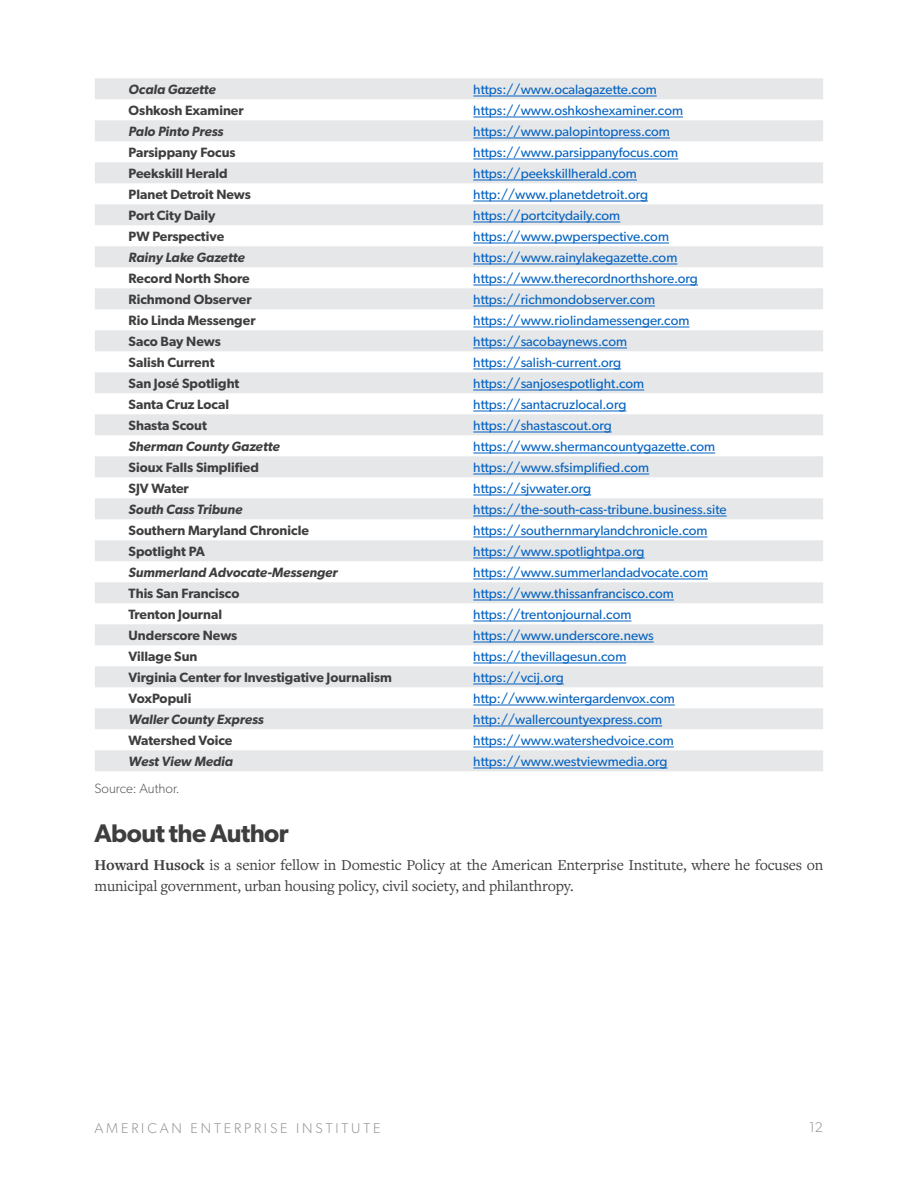
<style>
.page{position:relative;width:918px;height:1188px;background:#fff}
.page>*{position:absolute;margin:0;border:0;box-sizing:border-box;transform-origin:0 0}
.Aobut_the_Autor_title{font:600 25.5px "Gibson";letter-spacing:-.02em;color:#3e3e3f}
.About_the_Author_text{font:15.75px/21px "Freight Text Pro";letter-spacing:-.01em;color:#3e3e3f}
.t1{font:300 14.25px "Gibson";letter-spacing:.2em;color:#939598}
.t2{font:13.5px "Gibson";color:#0563c1}
.t3{font:600 13.5px "Gibson";color:#3e3e3f}
.t4{font:italic 600 13.5px "Gibson";color:#3e3e3f}
.Table_Source_or_Note_no_rule_before{font:300 13.5px "Gibson";color:#545557}
.s1{font-weight:700}
</style>
<div class="page">
<svg style="left:95px;top:78px;width:728px;height:693px;fill:#edeeef"></svg>
<svg style="left:95px;top:246px;width:728px;height:483px;fill:#e6e7e9"></svg>
<hr style="left:473px;top:96px;width:184px;height:1px;background:#0563c1">
<hr style="left:473px;top:117px;width:210px;height:1px;background:#0563c1">
<hr style="left:473px;top:138px;width:197px;height:1px;background:#0563c1">
<hr style="left:473px;top:159px;width:205px;height:1px;background:#0563c1">
<hr style="left:473px;top:180px;width:164px;height:1px;background:#0563c1">
<hr style="left:473px;top:201px;width:175px;height:1px;background:#0563c1">
<hr style="left:473px;top:222px;width:147px;height:1px;background:#0563c1">
<hr style="left:473px;top:243px;width:196px;height:1px;background:#0563c1">
<hr style="left:473px;top:264px;width:204px;height:1px;background:#0563c1">
<hr style="left:473px;top:285px;width:225px;height:1px;background:#0563c1">
<hr style="left:473px;top:306px;width:182px;height:1px;background:#0563c1">
<hr style="left:473px;top:327px;width:216px;height:1px;background:#0563c1">
<hr style="left:473px;top:348px;width:154px;height:1px;background:#0563c1">
<hr style="left:473px;top:369px;width:148px;height:1px;background:#0563c1">
<hr style="left:473px;top:390px;width:171px;height:1px;background:#0563c1">
<hr style="left:473px;top:411px;width:153px;height:1px;background:#0563c1">
<hr style="left:473px;top:432px;width:139px;height:1px;background:#0563c1">
<hr style="left:473px;top:453px;width:242px;height:1px;background:#0563c1">
<hr style="left:473px;top:474px;width:176px;height:1px;background:#0563c1">
<hr style="left:473px;top:495px;width:118px;height:1px;background:#0563c1">
<hr style="left:473px;top:516px;width:254px;height:1px;background:#0563c1">
<hr style="left:473px;top:537px;width:235px;height:1px;background:#0563c1">
<hr style="left:473px;top:558px;width:172px;height:1px;background:#0563c1">
<hr style="left:473px;top:579px;width:235px;height:1px;background:#0563c1">
<hr style="left:473px;top:600px;width:201px;height:1px;background:#0563c1">
<hr style="left:473px;top:621px;width:158px;height:1px;background:#0563c1">
<hr style="left:473px;top:642px;width:181px;height:1px;background:#0563c1">
<hr style="left:473px;top:663px;width:153px;height:1px;background:#0563c1">
<hr style="left:473px;top:684px;width:91px;height:1px;background:#0563c1">
<hr style="left:473px;top:705px;width:202px;height:1px;background:#0563c1">
<hr style="left:473px;top:726px;width:189px;height:1px;background:#0563c1">
<hr style="left:473px;top:747px;width:201px;height:1px;background:#0563c1">
<hr style="left:473px;top:768px;width:195px;height:1px;background:#0563c1">
<p class="t4" style="left:129px;top:81px;width:89px">Ocala Gazette</p>
<p class="t2" style="left:473px;top:81px;width:185px">https://www.ocalagazette.com</p>
<p class="t3" style="left:129px;top:102px;width:117px">Oshkosh Examiner</p>
<p class="t2" style="left:473px;top:102px;width:211px">https://www.oshkoshexaminer.com</p>
<p class="t4" style="left:129px;top:123px;width:96px">Palo Pinto Press</p>
<p class="t2" style="left:473px;top:123px;width:198px">https://www.palopintopress.com</p>
<p class="t3" style="left:129px;top:144px;width:109px">Parsippany Focus</p>
<p class="t2" style="left:473px;top:144px;width:207px">https://www.parsippanyfocus.com</p>
<p class="t3" style="left:129px;top:165px;width:100px">Peekskill Herald</p>
<p class="t2" style="left:473px;top:165px;width:165px">https://peekskillherald.com</p>
<p class="t3" style="left:129px;top:186px;width:124px">Planet Detroit News</p>
<p class="t2" style="left:473px;top:186px;width:176px">http://www.planetdetroit.org</p>
<p class="t3" style="left:129px;top:207px;width:88px">Port City Daily</p>
<p class="t2" style="left:473px;top:207px;width:149px">https://portcitydaily.com</p>
<p class="t3" style="left:129px;top:228px;width:97px">PW Perspective</p>
<p class="t2" style="left:473px;top:228px;width:197px">https://www.pwperspective.com</p>
<p class="t4" style="left:129px;top:249px;width:118px">Rainy Lake Gazette</p>
<p class="t2" style="left:473px;top:249px;width:206px">https://www.rainylakegazette.com</p>
<p class="t3" style="left:129px;top:270px;width:123px">Record North Shore</p>
<p class="t2" style="left:473px;top:270px;width:226px">https://www.therecordnorthshore.org</p>
<p class="t3" style="left:129px;top:291px;width:125px">Richmond Observer</p>
<p class="t2" style="left:473px;top:291px;width:183px">https://richmondobserver.com</p>
<p class="t3" style="left:129px;top:312px;width:128px">Rio Linda Messenger</p>
<p class="t2" style="left:473px;top:312px;width:218px">https://www.riolindamessenger.com</p>
<p class="t3" style="left:129px;top:333px;width:94px">Saco Bay News</p>
<p class="t2" style="left:473px;top:333px;width:155px">https://sacobaynews.com</p>
<p class="t3" style="left:129px;top:354px;width:87px">Salish Current</p>
<p class="t2" style="left:473px;top:354px;width:149px">https://salish-current.org</p>
<p class="t3" style="left:129px;top:375px;width:112px">San José Spotlight</p>
<p class="t2" style="left:473px;top:375px;width:173px">https://sanjosespotlight.com</p>
<p class="t3" style="left:129px;top:396px;width:102px">Santa Cruz Local</p>
<p class="t2" style="left:473px;top:396px;width:155px">https://santacruzlocal.org</p>
<p class="t3" style="left:129px;top:417px;width:80px">Shasta Scout</p>
<p class="t2" style="left:473px;top:417px;width:140px">https://shastascout.org</p>
<p class="t4" style="left:129px;top:438px;width:153px">Sherman County Gazette</p>
<p class="t2" style="left:473px;top:438px;width:243px">https://www.shermancountygazette.com</p>
<p class="t3" style="left:129px;top:459px;width:132px">Sioux Falls Simplified</p>
<p class="t2" style="left:473px;top:459px;width:177px">https://www.sfsimplified.com</p>
<p class="t3" style="left:129px;top:480px;width:62px">SJV Water</p>
<p class="t2" style="left:473px;top:480px;width:119px">https://sjvwater.org</p>
<p class="t4" style="left:129px;top:501px;width:115px">South Cass Tribune</p>
<p class="t2" style="left:473px;top:501px;width:255px">https://the-south-cass-tribune.business.site</p>
<p class="t3" style="left:129px;top:522px;width:182px">Southern Maryland Chronicle</p>
<p class="t2" style="left:473px;top:522px;width:236px">https://southernmarylandchronicle.com</p>
<p class="t3" style="left:129px;top:543px;width:78px">Spotlight PA</p>
<p class="t2" style="left:473px;top:543px;width:173px">https://www.spotlightpa.org</p>
<p class="t4" style="left:129px;top:564px;width:211px">Summerland Advocate-Messenger</p>
<p class="t2" style="left:473px;top:564px;width:236px">https://www.summerlandadvocate.com</p>
<p class="t3" style="left:129px;top:585px;width:112px">This San Francisco</p>
<p class="t2" style="left:473px;top:585px;width:202px">https://www.thissanfrancisco.com</p>
<p class="t3" style="left:129px;top:606px;width:95px">Trenton Journal</p>
<p class="t2" style="left:473px;top:606px;width:160px">https://trentonjournal.com</p>
<p class="t3" style="left:129px;top:627px;width:110px">Underscore News</p>
<p class="t2" style="left:473px;top:627px;width:182px">https://www.underscore.news</p>
<p class="t3" style="left:129px;top:648px;width:70px">Village Sun</p>
<p class="t2" style="left:473px;top:648px;width:155px">https://thevillagesun.com</p>
<p class="t3" style="left:129px;top:669px;width:265px">Virginia Center for Investigative Journalism</p>
<p class="t2" style="left:473px;top:669px;width:92px">https://vcij.org</p>
<p class="t3" style="left:129px;top:690px;width:64px">VoxPopuli</p>
<p class="t2" style="left:473px;top:690px;width:203px">http://www.wintergardenvox.com</p>
<p class="t4" style="left:129px;top:711px;width:137px">Waller County Express</p>
<p class="t2" style="left:473px;top:711px;width:190px">http://wallercountyexpress.com</p>
<p class="t3" style="left:129px;top:732px;width:105px">Watershed Voice</p>
<p class="t2" style="left:473px;top:732px;width:202px">https://www.watershedvoice.com</p>
<p class="t4" style="left:129px;top:753px;width:106px">West View Media</p>
<p class="t2" style="left:473px;top:753px;width:196px">https://www.westviewmedia.org</p>
<p class="Table_Source_or_Note_no_rule_before" style="left:94px;top:780px;width:87px">Source: Author.</p>
<p class="Aobut_the_Autor_title" style="left:94px;top:818px;width:196px">About the Author</p>
<p class="About_the_Author_text" style="left:94px;top:853px;width:731px"><span class="s1">Howard Husock</span> is a senior fellow in Domestic Policy at the American Enterprise Institute, where he focuses on municipal government, urban housing policy, civil society, and philanthropy.</p>
<p class="t1" style="left:94px;top:1120px;width:287px">AMERICAN ENTERPRISE INSTITUTE</p>
<p class="t1" style="left:809px;top:1119px;width:15px">12</p>
</div>
